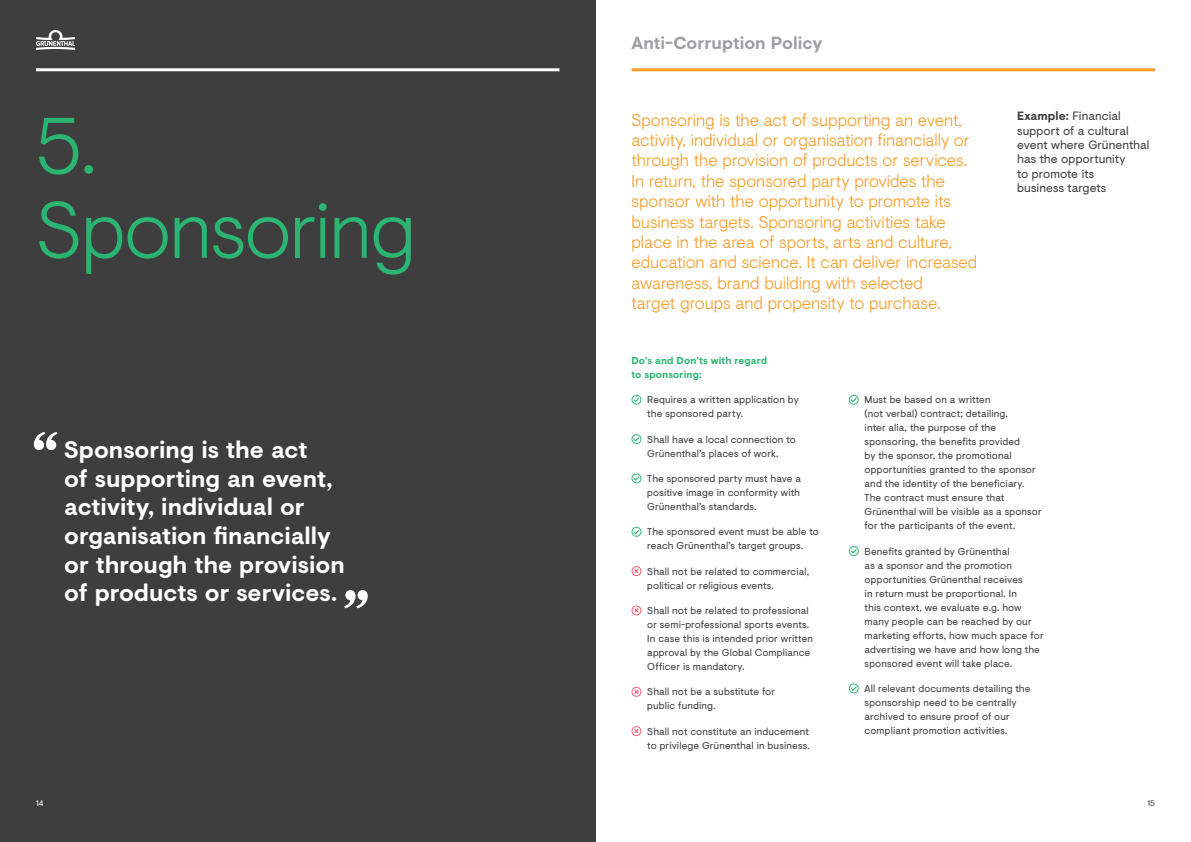
<style>
.page{position:relative;width:1191px;height:842px;background:#fff}
.page>*{position:absolute;margin:0;border:0;box-sizing:border-box;transform-origin:0 0}
.t1{font:300 80px/84px "Visuelt";letter-spacing:-.02em;color:#2bb572}
.t2{font:700 23.8px/28.6px "Visuelt";color:#fff}
.t3{font:700 17.4px "Visuelt";color:#9d9fa2}
.t4{font:300 17px/20.4px "Visuelt";letter-spacing:-.005em;color:#f89c27}
.t5{font:12px/14.4px "Visuelt";letter-spacing:.005em;color:#3e3e3f}
.t6{font:10px/14px "Visuelt";letter-spacing:.01em;color:#3e3e3f}
.t7{font:700 10px/14px "Visuelt";letter-spacing:.01em;color:#2bb572}
.t8{font:8px "Visuelt";color:#fff}
.t9{font:8px "Visuelt";color:#3e3e3f}
.s1{font-weight:700}
</style>
<div class="page">
<div style="left:0;top:0;width:595px;height:842px;background:#3e3e3f"></div>
<svg style="left:631px;top:395px;width:10px;height:10px"></svg>
<svg style="left:631px;top:434px;width:10px;height:10px"></svg>
<svg style="left:631px;top:473px;width:10px;height:10px"></svg>
<svg style="left:631px;top:527px;width:10px;height:10px"></svg>
<svg style="left:631px;top:566px;width:10px;height:10px"></svg>
<svg style="left:631px;top:605px;width:10px;height:10px"></svg>
<svg style="left:631px;top:687px;width:10px;height:10px"></svg>
<svg style="left:631px;top:726px;width:10px;height:10px"></svg>
<svg style="left:849px;top:395px;width:9px;height:10px"></svg>
<svg style="left:849px;top:546px;width:9px;height:10px"></svg>
<svg style="left:849px;top:683px;width:9px;height:10px"></svg>
<svg style="left:34px;top:432px;width:23px;height:18px"></svg>
<svg style="left:344px;top:590px;width:24px;height:18px"></svg>
<hr style="left:36px;top:68px;width:523px;height:3px;background:#fff">
<hr style="left:631px;top:68px;width:524px;height:3px;background:#f89c27">
<svg style="left:36px;top:30px;width:39px;height:20px"></svg>
<h1 class="t1" style="left:36px;top:100px;width:381px">5.<br>Sponsoring</h1>
<h2 class="t2" style="left:64px;top:435px;width:282px">Sponsoring is the act<br>of supporting an event, activity, individual or organisation financially or through the provision of products or services.</h2>
<h3 class="t3" style="left:631px;top:30px;width:192px">Anti-Corruption Policy</h3>
<p class="t4" style="left:631px;top:109px;width:347px">Sponsoring is the act of supporting an event, activity, individual or organisation financially or through the provision of products or services.<br>In return, the sponsored party provides the sponsor with the opportunity to promote its business targets. Sponsoring activities take place in the area of sports, arts and culture, education and science. It can deliver increased awareness, brand building with selected<br>target groups and propensity to purchase.</p>
<p class="t5" style="left:1017px;top:108px;width:134px"><span class="s1">Example:</span> Financial support of a cultural event where Grünenthal has the opportunity<br>to promote its<br>business targets</p>
<p class="t7" style="left:631px;top:353px;width:137px">Do’s and Don’ts with regard to sponsoring:</p>
<p class="t6" style="left:647px;top:393px;width:153px">Requires a written application by the sponsored party.</p>
<p class="t6" style="left:647px;top:432px;width:150px">Shall have a local connection to<br>Grünenthal’s places of work.</p>
<p class="t6" style="left:647px;top:471px;width:155px;text-align:justify">The sponsored party must have a positive image in conformity with Grünenthal’s standards.</p>
<p class="t6" style="left:647px;top:525px;width:173px">The sponsored event must be able to reach Grünenthal’s target groups.</p>
<p class="t6" style="left:647px;top:564px;width:163px">Shall not be related to commercial, political or religious events.</p>
<p class="t6" style="left:647px;top:603px;width:167px">Shall not be related to professional or semi-professional sports events.<br>In case this is intended prior written approval by the Global Compliance Officer is mandatory.</p>
<p class="t6" style="left:647px;top:685px;width:129px">Shall not be a substitute for public funding.</p>
<p class="t6" style="left:647px;top:724px;width:164px">Shall not constitute an inducement to privilege Grünenthal in business.</p>
<p class="t6" style="left:864px;top:393px;width:178px">Must be based on a written<br>(not verbal) contract; detailing,<br>inter alia, the purpose of the sponsoring, the benefits provided<br>by the sponsor, the promotional opportunities granted to the sponsor and the identity of the beneficiary.<br>The contract must ensure that Grünenthal will be visible as a sponsor for the participants of the event.</p>
<p class="t6" style="left:864px;top:544px;width:180px">Benefits granted by Grünenthal<br>as a sponsor and the promotion opportunities Grünenthal receives<br>in return must be proportional. In<br>this context, we evaluate e.g. how many people can be reached by our marketing efforts, how much space for advertising we have and how long the sponsored event will take place.</p>
<p class="t6" style="left:864px;top:681px;width:167px">All relevant documents detailing the sponsorship need to be centrally archived to ensure proof of our compliant promotion activities.</p>
<p class="t8" style="left:36px;top:797px;width:9px">14</p>
<p class="t9" style="left:1147px;top:797px;width:9px">15</p>
</div>
